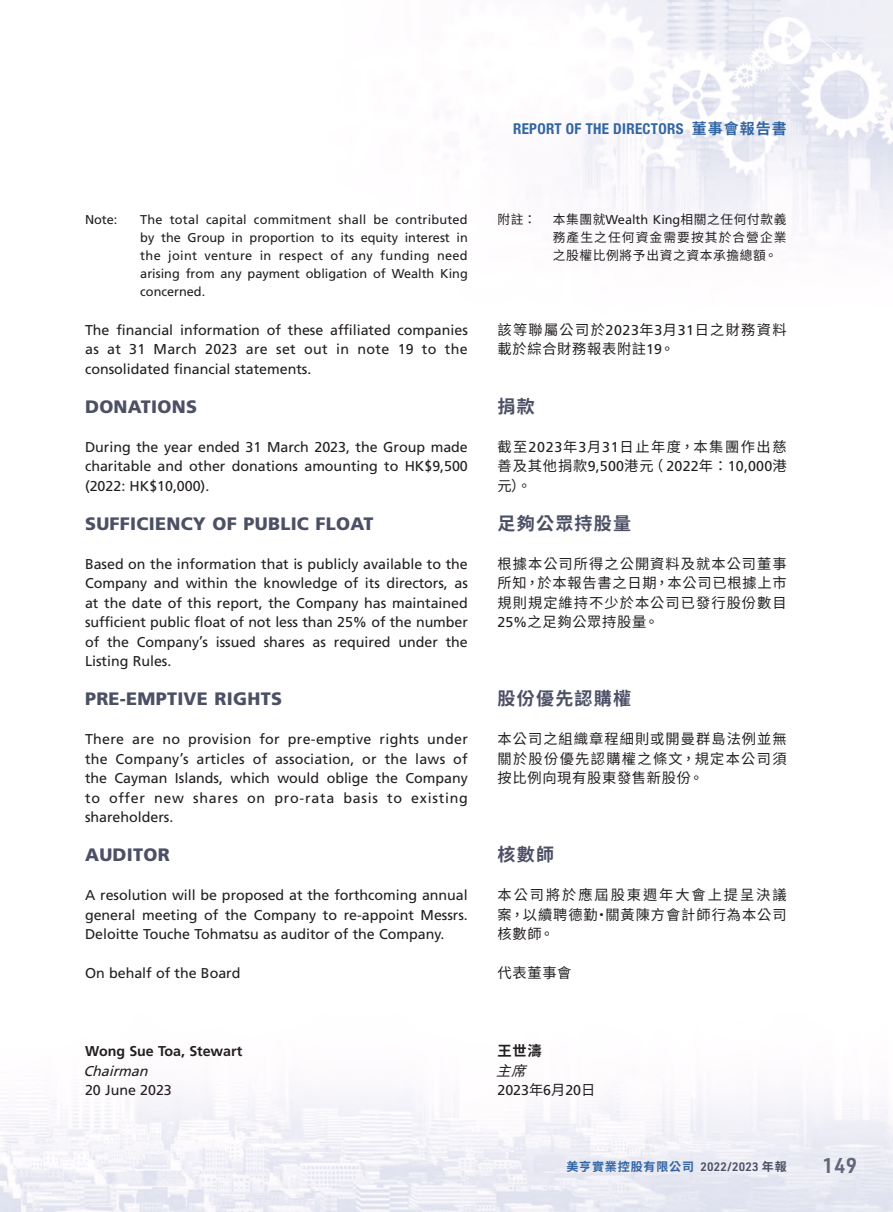
<style>
.page{position:relative;width:893px;height:1212px;background:#fff}
.page>*{position:absolute;margin:0;border:0;box-sizing:border-box;transform-origin:0 0}
.t1{font:600 21px "URWDIN";color:#62677a}
.Heading_1{font:900 18px "Frutiger LT Std";letter-spacing:.015em;color:#4b5065}
.C_Heading_1{font:700 18px "Source Han Sans TC";letter-spacing:.07em;color:#4b5065}
.Body_Text{font:900 18px "Frutiger LT Std";letter-spacing:.015em;color:#4b5065}
.t2{font:700 condensed 15px "Helvetica Neue LT Std";letter-spacing:.02em;color:#3265a3}
.Body_Text-2{font:14.25px/19.5px "Frutiger LT Std";color:#231f20;text-align:justify}
.C_Body_Text{font:14.25px/19.5px "Source Han Sans TC";letter-spacing:.07em;color:#231f20;text-align:justify}
.Body_Text-3{font:14.25px/19.5px "Source Han Sans TC";letter-spacing:.09em;color:#231f20}
.Body_Text-4{font:700 14.25px "Frutiger LT Std";color:#231f20}
.C_Body_Text-2{font:14.25px "Frutiger LT Std";color:#231f20}
.Body_Text-5{font:italic 14.25px "Frutiger LT Std";color:#231f20}
.C_Body_Text-3{font:700 14.25px "Source Han Sans TC";color:#231f20}
.C_Body_Text-4{font:italic 14.25px "Source Han Sans TC";color:#231f20}
.Notes{font:12.75px/18px "Frutiger LT Std";color:#231f20;text-align:justify}
.Notes-2{font:12.75px/18px "Source Han Sans TC";letter-spacing:.05em;color:#231f20;text-align:justify}
.t3{font:700 12px "Source Han Sans TC";letter-spacing:.07em;color:#3265a3}
.s1{font-family:"Source Han Sans TC";font-stretch:normal}
.s2{font-family:"Frutiger LT Std"}
.s3{font-family:"Source Han Sans TC"}
.s4{font-family:"URWDIN";font-weight:600;color:#4b5065}
.s5{color:#4b5065}
</style>
<div class="page">
<img style="left:0;top:0;width:893px;height:1212px">
<p class="t2" style="left:513px;top:119px;width:275px">REPORT OF THE DIRECTORS <span class="s1">董事會報告書</span></p>
<p class="Notes" style="left:85px;top:210px;width:34px">Note:</p>
<p class="Notes" style="left:140px;top:210px;width:329px">The total capital commitment shall be contributed by the Group in proportion to its equity interest in the joint venture in respect of any funding need arising from any payment obligation of Wealth King concerned.</p>
<p class="Body_Text-2" style="left:85px;top:320px;width:384px">The financial information of these affiliated companies as at 31 March 2023 are set out in note 19 to the consolidated financial statements.</p>
<p class="Body_Text" style="left:85px;top:396px;width:114px">DONATIONS</p>
<p class="Body_Text-2" style="left:85px;top:437px;width:384px">During the year ended 31 March 2023, the Group made charitable and other donations amounting to HK$9,500 (2022: HK$10,000).</p>
<p class="Heading_1" style="left:85px;top:513px;width:290px">SUFFICIENCY OF PUBLIC FLOAT</p>
<p class="Body_Text-2" style="left:85px;top:554px;width:384px">Based on the information that is publicly available to the Company and within the knowledge of its directors, as at the date of this report, the Company has maintained sufficient public float of not less than 25% of the number of the Company’s issued shares as required under the Listing Rules.</p>
<p class="Heading_1" style="left:85px;top:688px;width:198px">PRE-EMPTIVE RIGHTS</p>
<p class="Body_Text-2" style="left:85px;top:730px;width:384px">There are no provision for pre-emptive rights under the Company’s articles of association, or the laws of the Cayman Islands, which would oblige the Company to offer new shares on pro-rata basis to existing shareholders.</p>
<p class="Heading_1" style="left:85px;top:844px;width:86px">AUDITOR</p>
<p class="Body_Text-2" style="left:85px;top:886px;width:384px">A resolution will be proposed at the forthcoming annual general meeting of the Company to re-appoint Messrs.<br>Deloitte Touche Tohmatsu as auditor of the Company.</p>
<p class="Body_Text-2" style="left:85px;top:964px;width:157px">On behalf of the Board</p>
<p class="Body_Text-4" style="left:85px;top:1043px;width:159px">Wong Sue Toa, Stewart</p>
<p class="Body_Text-5" style="left:84px;top:1062px;width:70px">Chairman</p>
<p class="Body_Text-2" style="left:85px;top:1081px;width:88px">20 June 2023</p>
<p class="Notes-2" style="left:497px;top:210px;width:40px">附註：</p>
<p class="Notes-2" style="left:553px;top:210px;width:235px">本集團就<span class="s2">Wealth King</span>相關之任何付款義務產生之任何資金需要按其於合營企業之股權比例將予出資之資本承擔總額。</p>
<p class="Body_Text-3" style="left:497px;top:320px;width:291px">該等聯屬公司於<span class="s2">2023</span>年<span class="s2">3</span>月<span class="s2">31</span>日之財務資料載於綜合財務報表附註<span class="s2">19</span>。</p>
<p class="C_Heading_1" style="left:497px;top:396px;width:39px">捐款</p>
<p class="C_Body_Text" style="left:497px;top:437px;width:291px">截至<span class="s2">2023</span>年<span class="s2">3</span>月<span class="s2">31</span>日止年度，本集團作出慈善及其他捐款<span class="s2">9,500</span>港元（ <span class="s2">2022</span>年：<span class="s2">10,000</span>港元）。</p>
<p class="C_Heading_1" style="left:497px;top:513px;width:135px">足夠公眾持股量</p>
<p class="C_Body_Text" style="left:497px;top:554px;width:291px">根據本公司所得之公開資料及就本公司董事所知，於本報告書之日期，本公司已根據上市規則規定維持不少於本公司已發行股份數目<span class="s2">25%</span>之足夠公眾持股量。</p>
<p class="C_Heading_1" style="left:497px;top:689px;width:135px">股份優先認購權</p>
<p class="C_Body_Text" style="left:497px;top:730px;width:291px">本公司之組織章程細則或開曼群島法例並無關於股份優先認購權之條文，規定本公司須按比例向現有股東發售新股份。</p>
<p class="C_Heading_1" style="left:497px;top:845px;width:58px">核數師</p>
<p class="C_Body_Text" style="left:497px;top:886px;width:291px">本公司將於應屆股東週年大會上提呈決議案，以續聘德勤·關黃陳方會計師行為本公司核數師。</p>
<p class="C_Body_Text" style="left:497px;top:964px;width:75px">代表董事會</p>
<p class="C_Body_Text-3" style="left:497px;top:1043px;width:46px">王世濤</p>
<p class="C_Body_Text-4" style="left:496px;top:1063px;width:42px">主席</p>
<p class="C_Body_Text-2" style="left:497px;top:1082px;width:99px">2023<span class="s3">年</span>6<span class="s3">月</span>20<span class="s3">日</span></p>
<p class="t3" style="left:566px;top:1159px;width:222px">美亨實業控股有限公司 <span class="s4">2022/2023</span> <span class="s5">年報</span></p>
<h1 class="t1" style="left:822px;top:1151px;width:36px">149</h1>
</div>
